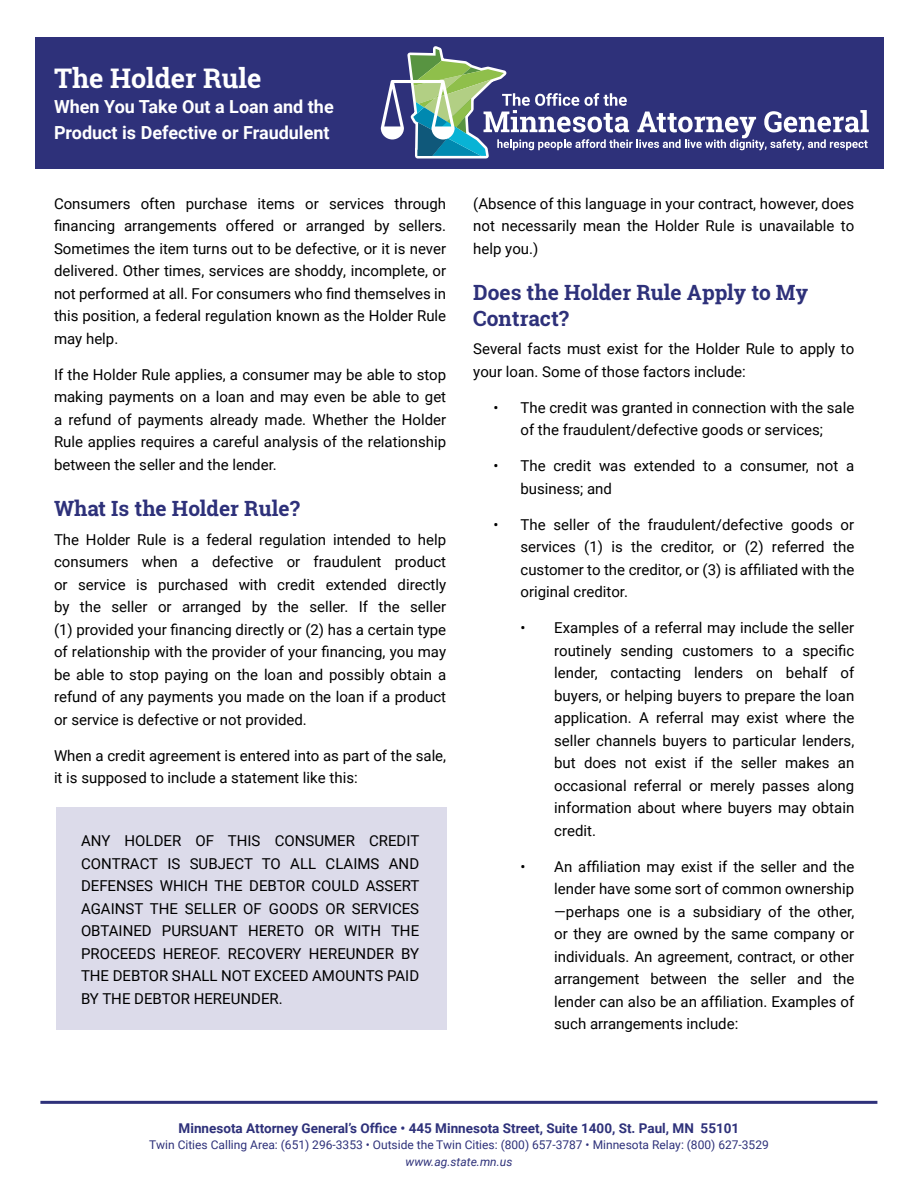
<style>
.page{position:relative;width:918px;height:1188px;background:#fff}
.page>*{position:absolute;margin:0;border:0;box-sizing:border-box;transform-origin:0 0}
.h1{font:700 27px "Roboto Slab";color:#fff}
.h2{font:700 21px/25.5px "Roboto Slab";color:#2e317a}
.h3{font:700 18px/25.5px "Roboto";color:#fff}
.p{font:15px/22.5px "Roboto";color:#000;text-align:justify}
.li__2{font:15px/22.5px "Roboto";color:#000;text-align:justify}
.p_1{font:15px/22.5px "Roboto";color:#000;text-align:justify}
.li{font:15px/22.5px "Roboto";color:#000;text-align:center}
.t1{font:700 13.5px "Roboto";color:#2e317a}
.t2{font:12px/16.5px "Roboto";color:#2e317a;text-align:center}
.s1{font-style:italic}
</style>
<div class="page">
<div style="left:56px;top:807px;width:391px;height:222px;background:#dcdbea"></div>
<hr style="left:40px;top:1101px;width:837px;height:3px;background:#2e317a">
<div style="left:35px;top:37px;width:848px;height:131px;background:#2e317a"></div>
<svg style="left:381px;top:46px;width:488px;height:113px"></svg>
<h1 class="h1" style="left:54px;top:60px;width:209px">The Holder Rule</h1>
<h3 class="h3" style="left:54px;top:94px;width:281px">When You Take Out a Loan and the<br>Product is Defective or Fraudulent</h3>
<p class="p" style="left:54px;top:192px;width:394px">Consumers often purchase items or services through financing arrangements offered or arranged by sellers.<br>Sometimes the item turns out to be defective, or it is never delivered. Other times, services are shoddy, incomplete, or not performed at all. For consumers who find themselves in this position, a federal regulation known as the Holder Rule may help.</p>
<p class="p" style="left:54px;top:363px;width:394px">If the Holder Rule applies, a consumer may be able to stop making payments on a loan and may even be able to get a refund of payments already made. Whether the Holder Rule applies requires a careful analysis of the relationship between the seller and the lender.</p>
<h2 class="h2" style="left:54px;top:496px;width:247px">What Is the Holder Rule?</h2>
<p class="p_1" style="left:54px;top:528px;width:394px">The Holder Rule is a federal regulation intended to help consumers when a defective or fraudulent product or service is purchased with credit extended directly by the seller or arranged by the seller. If the seller (1) provided your financing directly or (2) has a certain type of relationship with the provider of your financing, you may be able to stop paying on the loan and possibly obtain a refund of any payments you made on the loan if a product or service is defective or not provided.</p>
<p class="p" style="left:54px;top:744px;width:394px">When a credit agreement is entered into as part of the sale, it is supposed to include a statement like this:</p>
<p class="p" style="left:81px;top:829px;width:340px">ANY HOLDER OF THIS CONSUMER CREDIT CONTRACT IS SUBJECT TO ALL CLAIMS AND DEFENSES WHICH THE DEBTOR COULD ASSERT AGAINST THE SELLER OF GOODS OR SERVICES OBTAINED PURSUANT HERETO OR WITH THE PROCEEDS HEREOF. RECOVERY HEREUNDER BY THE DEBTOR SHALL NOT EXCEED AMOUNTS PAID BY THE DEBTOR HEREUNDER.</p>
<p class="p" style="left:473px;top:192px;width:383px">(Absence of this language in your contract, however, does not necessarily mean the Holder Rule is unavailable to help you.)</p>
<h2 class="h2" style="left:473px;top:280px;width:336px">Does the Holder Rule Apply to My<br>Contract?</h2>
<p class="p_1" style="left:473px;top:337px;width:383px">Several facts must exist for the Holder Rule to apply to your loan. Some of those factors include:</p>
<p class="li" style="left:494px;top:396px;width:362px">• The credit was granted in connection with the sale of the fraudulent/defective goods or services;</p>
<p class="li" style="left:520px;top:454px;width:335px;text-align:left;text-indent:-27px">• The credit was extended to a consumer, not a business; and</p>
<p class="li" style="left:520px;top:513px;width:335px;text-align:justify;text-indent:-27px">• The seller of the fraudulent/defective goods or services (1) is the creditor, or (2) referred the customer to the creditor, or (3) is affiliated with the original creditor.</p>
<p class="li__2" style="left:554px;top:616px;width:302px;text-indent:-34px">• Examples of a referral may include the seller routinely sending customers to a specific lender, contacting lenders on behalf of buyers, or helping buyers to prepare the loan application. A referral may exist where the seller channels buyers to particular lenders, but does not exist if the seller makes an occasional referral or merely passes along information about where buyers may obtain credit.</p>
<p class="li__2" style="left:554px;top:855px;width:302px;text-indent:-34px">• An affiliation may exist if the seller and the lender have some sort of common ownership —perhaps one is a subsidiary of the other, or they are owned by the same company or individuals. An agreement, contract, or other arrangement between the seller and the lender can also be an affiliation. Examples of such arrangements include:</p>
<p class="t1" style="left:179px;top:1118px;width:562px">Minnesota Attorney General’s Office • 445 Minnesota Street, Suite 1400, St. Paul, MN 55101</p>
<p class="t2" style="left:149px;top:1136px;width:621px">Twin Cities Calling Area: (651) 296-3353 • Outside the Twin Cities: (800) 657-3787 • Minnesota Relay: (800) 627-3529 <span class="s1">www.ag.state.mn.us</span></p>
</div>
